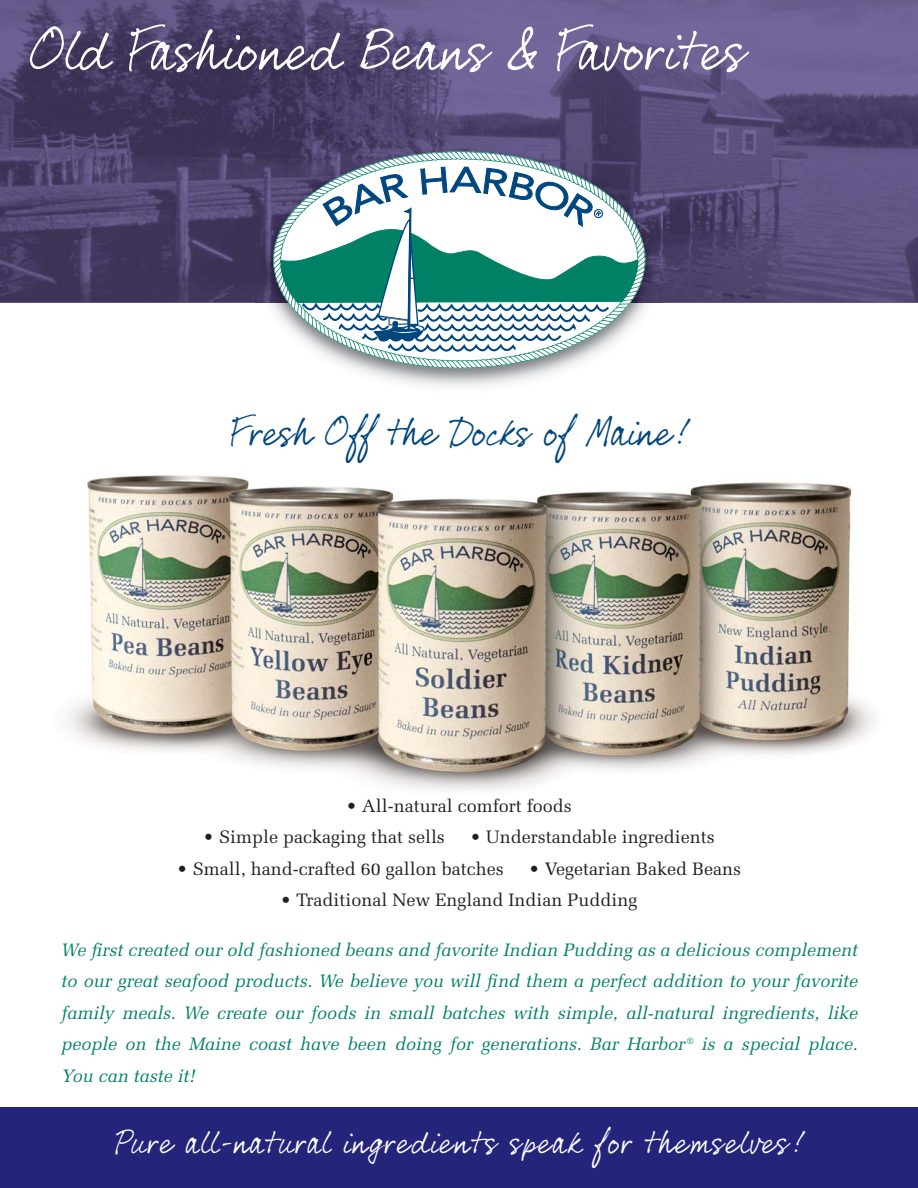
<style>
.page{position:relative;width:918px;height:1188px;background:#fff}
.page>*{position:absolute;margin:0;border:0;box-sizing:border-box;transform-origin:0 0}
.t1{font:66px "Markscript Plain";letter-spacing:.01em;color:#fff}
.t2{font:45px "Markscript Plain";letter-spacing:.01em;color:#00467f}
.t3{font:37.5px "Markscript Plain";letter-spacing:.04em;color:#fff}
.t4{font:italic 18px/31.5px "Melior";color:#008066;text-align:justify}
.t5{font:18px "Melior";color:#231f20}
</style>
<div class="page">
<img style="left:67px;top:475px;width:808px;height:315px">
<img style="left:0;top:0;width:305px;height:302px">
<img style="left:305px;top:0;width:613px;height:150px">
<img style="left:662px;top:150px;width:256px;height:152px">
<div style="left:0;top:1107px;width:918px;height:81px;background:#25247b"></div>
<img style="left:256px;top:142px;width:406px;height:244px">
<svg style="left:273px;top:151px;width:372px;height:217px"></svg>
<h1 class="t1" style="left:29px;top:28px;width:718px">Old Fashioned Beans &amp; Favorites</h1>
<h2 class="t2" style="left:231px;top:416px;width:458px">Fresh Off the Docks of Maine!</h2>
<p class="t5" style="left:346px;top:796px;width:227px">• All-natural comfort foods</p>
<p class="t5" style="left:203px;top:828px;width:243px">• Simple packaging that sells</p>
<p class="t5" style="left:470px;top:828px;width:246px">• Understandable ingredients</p>
<p class="t5" style="left:177px;top:859px;width:328px">• Small, hand-crafted 60 gallon batches</p>
<p class="t5" style="left:529px;top:859px;width:214px">• Vegetarian Baked Beans</p>
<p class="t5" style="left:280px;top:891px;width:359px">• Traditional New England Indian Pudding</p>
<p class="t4" style="left:61px;top:934px;width:798px">We first created our old fashioned beans and favorite Indian Pudding as a delicious complement to our great seafood products. We believe you will find them a perfect addition to your favorite family meals. We create our foods in small batches with simple, all-natural ingredients, like people on the Maine coast have been doing for generations. Bar Harbor <sup>®</sup> is a special place.<br>You can taste it!</p>
<h3 class="t3" style="left:116px;top:1129px;width:688px">Pure all-natural ingredients speak for themselves!</h3>
</div>
